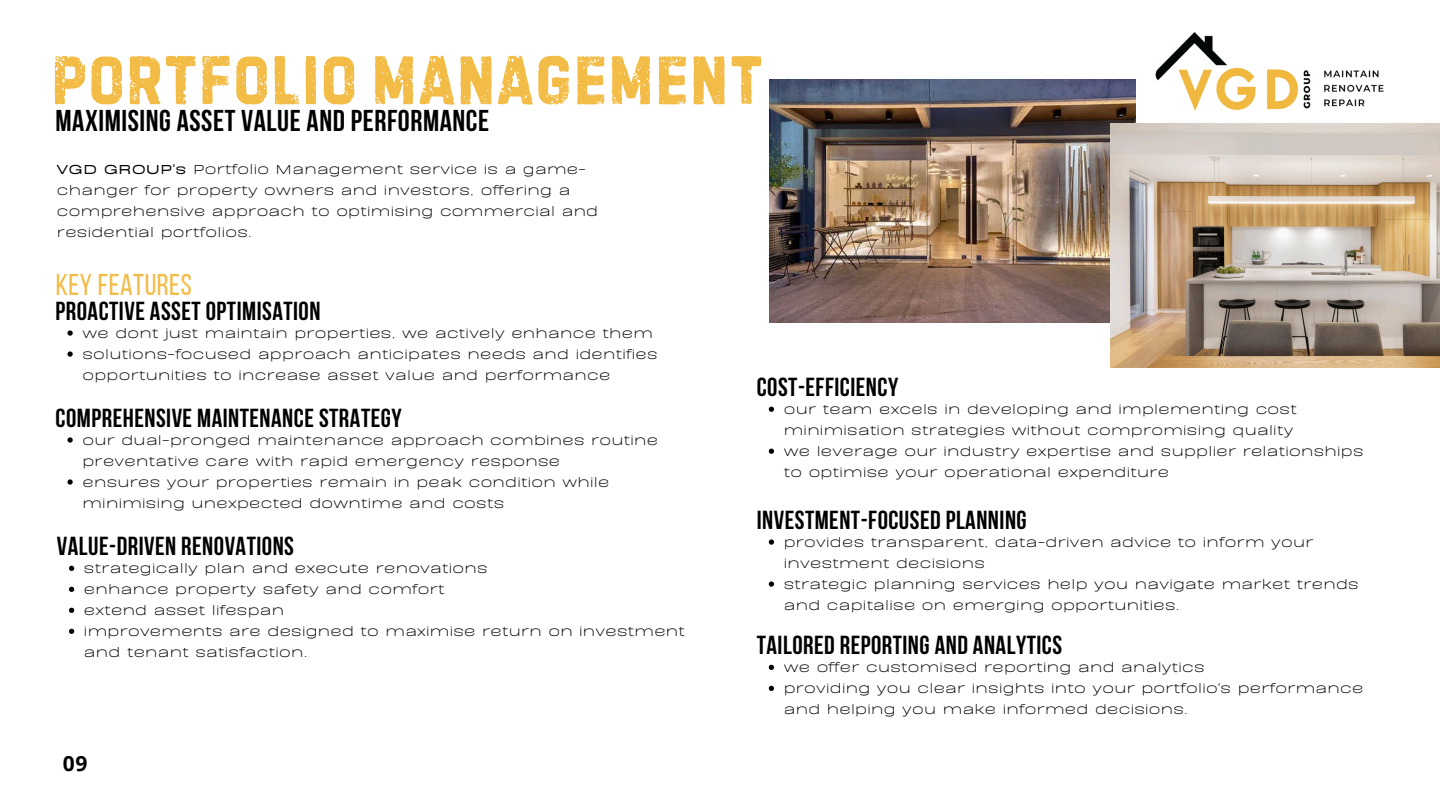
<style>
.page{position:relative;width:1440px;height:810px;background:#fff}
.page>*{position:absolute;margin:0;border:0;box-sizing:border-box;transform-origin:0 0}
.t1{font:74px "Handelson Six";color:#f2bc47}
.t2{font:700 30px "Bebas Neue";letter-spacing:.02em;color:#000}
.t3{font:30px "Bebas Neue";letter-spacing:.02em;color:#f2bc47}
.t4{font:700 26px "Bebas Neue";letter-spacing:.02em;color:#000}
.t5{font:700 21px "Open Sans";color:#000}
.t6{font:15px/21px "BD Sans";letter-spacing:.02em;color:#000001}
.t7{font:15px/21px "BD Sans";letter-spacing:.02em;color:#000}
.s1{font-weight:700}
</style>
<div class="page">
<img style="left:1155px;top:33px;width:229px;height:77px">
<img style="left:769px;top:80px;width:366px;height:243px">
<img style="left:1110px;top:124px;width:330px;height:243px">
<svg style="left:67px;top:330px;width:6px;height:6px"></svg>
<svg style="left:67px;top:351px;width:6px;height:6px"></svg>
<svg style="left:67px;top:437px;width:6px;height:6px"></svg>
<svg style="left:67px;top:479px;width:6px;height:6px"></svg>
<svg style="left:769px;top:407px;width:5px;height:5px"></svg>
<svg style="left:769px;top:449px;width:5px;height:5px"></svg>
<svg style="left:769px;top:539px;width:5px;height:6px"></svg>
<svg style="left:769px;top:581px;width:5px;height:6px"></svg>
<svg style="left:69px;top:566px;width:5px;height:5px"></svg>
<svg style="left:69px;top:587px;width:5px;height:5px"></svg>
<svg style="left:69px;top:608px;width:5px;height:5px"></svg>
<svg style="left:69px;top:629px;width:5px;height:5px"></svg>
<svg style="left:769px;top:665px;width:5px;height:5px"></svg>
<svg style="left:769px;top:686px;width:5px;height:5px"></svg>
<h3 class="t1" style="left:50px;top:37px;width:715px">PORTFOLIO MANAGEMENT</h3>
<p class="t2" style="left:55px;top:109px;width:435px">MAXIMISING ASSET VALUE AND PERFORMANCE</p>
<h2 class="t7" style="left:57px;top:157px;width:543px"><span class="s1">VGD GROUP's</span> Portfolio Management service is a game&shy;changer for property owners and investors, offering a comprehensive approach to optimising commercial and residential portfolios.</h2>
<h4 class="t3" style="left:56px;top:272px;width:138px">KEY FEATURES</h4>
<p class="t4" style="left:55px;top:300px;width:267px">PROACTIVE ASSET OPTIMISATION</p>
<p class="t6" style="left:82px;top:321px;width:572px">we dont just maintain properties, we actively enhance them</p>
<h5 class="t6" style="left:82px;top:342px;width:577px">solutions-focused approach anticipates needs and identifies opportunities to increase asset value and performance</h5>
<p class="t4" style="left:55px;top:407px;width:348px">COMPREHENSIVE MAINTENANCE STRATEGY</p>
<p class="t6" style="left:82px;top:428px;width:577px">our dual-pronged maintenance approach combines routine preventative care with rapid emergency response</p>
<h5 class="t6" style="left:82px;top:470px;width:528px">ensures your properties remain in peak condition while minimising unexpected downtime and costs</h5>
<p class="t4" style="left:757px;top:376px;width:143px">COST-EFFICIENCY</p>
<p class="t6" style="left:784px;top:397px;width:514px">our team excels in developing and implementing cost minimisation strategies without compromising quality</p>
<h5 class="t6" style="left:784px;top:439px;width:581px">we leverage our industry expertise and supplier relationships to optimise your operational expenditure</h5>
<p class="t4" style="left:757px;top:509px;width:271px">INVESTMENT-FOCUSED PLANNING</p>
<p class="t6" style="left:784px;top:530px;width:531px">provides transparent, data-driven advice to inform your investment decisions</p>
<h5 class="t6" style="left:784px;top:572px;width:576px">strategic planning services help you navigate market trends and capitalise on emerging opportunities.</h5>
<p class="t4" style="left:57px;top:535px;width:239px">VALUE-DRIVEN RENOVATIONS</p>
<p class="t6" style="left:84px;top:556px;width:405px">strategically plan and execute renovations</p>
<p class="t6" style="left:84px;top:577px;width:362px">enhance property safety and comfort</p>
<p class="t6" style="left:84px;top:598px;width:202px">extend asset lifespan</p>
<h5 class="t6" style="left:84px;top:619px;width:602px">improvements are designed to maximise return on investment and tenant satisfaction.</h5>
<p class="t4" style="left:757px;top:634px;width:307px">TAILORED REPORTING AND ANALYTICS</p>
<p class="t6" style="left:784px;top:655px;width:422px">we offer customised reporting and analytics</p>
<p class="t6" style="left:784px;top:676px;width:581px">providing you clear insights into your portfolio's performance and helping you make informed decisions.</p>
<p class="t5" style="left:63px;top:748px;width:26px">09</p>
</div>
